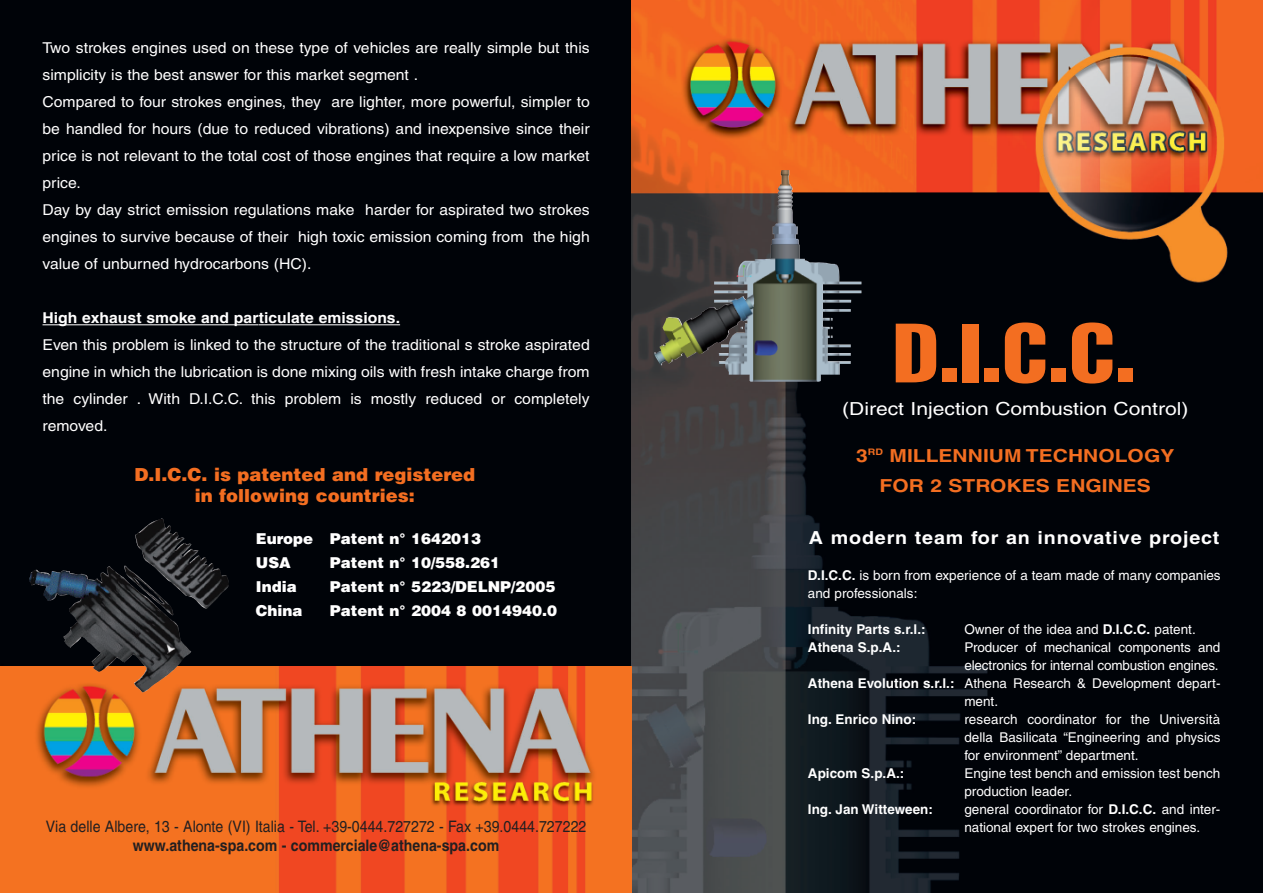
<style>
.page{position:relative;width:1263px;height:893px;background:#fff}
.page>*{position:absolute;margin:0;border:0;box-sizing:border-box;transform-origin:0 0}
.t1{font:extra-condensed 82.5px "Helvetica";color:#f36e21;scale:1.17 1}
.t2{font:900 18px/21px "Helvetica";color:#f36e21;text-align:center}
.t3{font:700 18px/30px "Helvetica";color:#f36e21;text-align:center;scale:1.17 1}
.t4{font:18px "Helvetica";color:#fff;scale:1.17 1}
.t5{font:700 18px "Helvetica";letter-spacing:.04em;color:#fff;scale:1.1 1}
.t6{font:15.9px "Helvetica";color:#231f20;scale:.9 1}
.t7{font:700 15.9px "Helvetica";color:#231f20;scale:.9 1}
.t8{font:15px/27px "Helvetica";color:#fff;scale:1.05 1}
.t9{font:900 15px/24px "Helvetica";color:#fff}
.t10{font:700 15px "Helvetica";color:#fff;scale:1.05 1}
.t11{font:13.5px/18px "Helvetica";color:#fff}
.t12{font:700 13.5px "Helvetica";color:#fff}
.s1{font-weight:700}
</style>
<div class="page">
<div style="left:0;top:0;width:631px;height:666px;background:#000308"></div>
<img style="left:631px;top:0;width:632px;height:893px">
<img style="left:0;top:666px;width:632px;height:227px">
<hr style="left:43px;top:324px;width:48px;height:1px;background:#fff">
<hr style="left:91px;top:324px;width:167px;height:1px;background:#fff">
<hr style="left:259px;top:324px;width:141px;height:1px;background:#fff">
<img style="left:29px;top:518px;width:201px;height:174px">
<img style="left:654px;top:170px;width:207px;height:212px">
<p class="t8" style="left:43px;top:36px;width:523px">Two strokes engines used on these type of vehicles are really simple but this simplicity is the best answer for this market segment .<br>Compared to four strokes engines, they are lighter, more powerful, simpler to be handled for hours (due to reduced vibrations) and inexpensive since their price is not relevant to the total cost of those engines that require a low market price.<br>Day by day strict emission regulations make harder for aspirated two strokes engines to survive because of their high toxic emission coming from the high value of unburned hydrocarbons (HC).</p>
<p class="t10" style="left:43px;top:312px;width:342px">High exhaust smoke and particulate emissions.</p>
<p class="t8" style="left:43px;top:333px;width:523px;text-align:justify">Even this problem is linked to the structure of the traditional s stroke aspirated engine in which the lubrication is done mixing oils with fresh intake charge from the cylinder . With D.I.C.C. this problem is mostly reduced or completely removed.</p>
<p class="t2" style="left:134px;top:464px;width:342px">D.I.C.C. is patented and registered in following countries:</p>
<p class="t9" style="left:256px;top:527px;width:227px">Europe Patent n° 1642013<br>USA</p>
<p class="t9" style="left:330px;top:551px;width:172px">Patent n° 10/558.261</p>
<p class="t9" style="left:256px;top:575px;width:42px">India</p>
<p class="t9" style="left:330px;top:575px;width:227px">Patent n° 5223/DELNP/2005</p>
<p class="t9" style="left:256px;top:599px;width:48px">China</p>
<p class="t9" style="left:330px;top:599px;width:229px">Patent n° 2004 8 0014940.0</p>
<p class="t6" style="left:46px;top:821px;width:602px">Via delle Albere, 13 - Alonte (VI) Italia - Tel. +39-0444.727272 - Fax +39.0444.727222</p>
<p class="t7" style="left:133px;top:839px;width:409px">www.athena-spa.com - commerciale@athena-spa.com</p>
<h1 class="t1" style="left:893px;top:324px;width:209px">D.I.C.C.</h1>
<p class="t4" style="left:842px;top:402px;width:297px">(Direct Injection Combustion Control)</p>
<p class="t3" style="left:856px;top:442px;width:273px">3<sup>RD</sup> MILLENNIUM TECHNOLOGY<br>FOR 2 STROKES ENGINES</p>
<p class="t5" style="left:809px;top:531px;width:375px">A modern team for an innovative project</p>
<p class="t11" style="left:808px;top:568px;width:414px"><span class="s1">D.I.C.C.</span> is born from experience of a team made of many companies and professionals:</p>
<p class="t12" style="left:808px;top:624px;width:119px">Infinity Parts s.r.l.:</p>
<p class="t11" style="left:964px;top:622px;width:233px">Owner of the idea and <span class="s1">D.I.C.C.</span> patent.</p>
<p class="t12" style="left:808px;top:642px;width:94px">Athena S.p.A.:</p>
<p class="t11" style="left:964px;top:640px;width:258px">Producer of mechanical components and</p>
<p class="t11" style="left:964px;top:658px;width:256px">electronics for internal combustion engines.</p>
<p class="t11" style="left:808px;top:676px;width:414px"><span class="s1">Athena Evolution s.r.l.:</span> Athena Research &amp; Development depart-</p>
<p class="t11" style="left:964px;top:694px;width:35px">ment.</p>
<p class="t12" style="left:808px;top:714px;width:110px">Ing. Enrico Nino:</p>
<p class="t11" style="left:964px;top:712px;width:258px;text-align:justify">research coordinator for the Università della Basilicata “Engineering and physics for environment” department.</p>
<p class="t12" style="left:808px;top:768px;width:98px">Apicom S.p.A.:</p>
<p class="t11" style="left:964px;top:766px;width:258px">Engine test bench and emission test bench production leader.</p>
<p class="t12" style="left:808px;top:804px;width:126px">Ing. Jan Witteween:</p>
<p class="t11" style="left:964px;top:802px;width:258px">general coordinator for <span class="s1">D.I.C.C.</span> and inter&shy;national expert for two strokes engines.</p>
</div>
